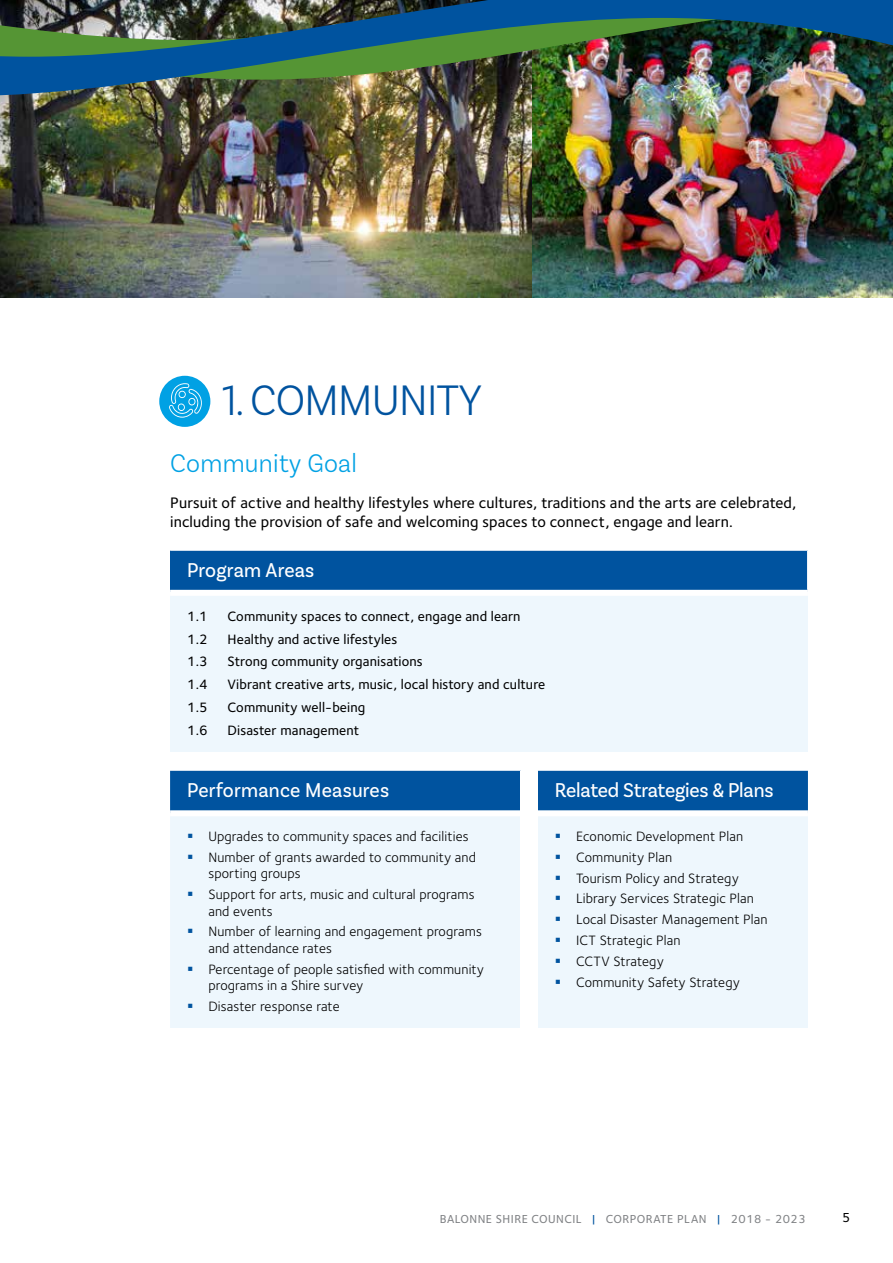
<style>
.page{position:relative;width:893px;height:1263px;background:#fff}
.page>*{position:absolute;margin:0;border:0;box-sizing:border-box;transform-origin:0 0}
.t1{font:300 45px "Basic Sans Narrow";letter-spacing:-.015em;color:#00539f}
.t2{font:300 27px "Basic Sans Narrow";letter-spacing:.01em;color:#00a1e4}
.t3{font:21px "Basic Sans Narrow";color:#fff}
.t4{font:500 15.75px/18.8px "Foundry Sterling";letter-spacing:.01em;color:#000}
.t5{font:14.1px/16.5px "Foundry Sterling";letter-spacing:.01em;color:#000}
.t6{font:500 14.1px "Foundry Sterling";letter-spacing:.01em;color:#000}
.t7{font:500 13.5px "Foundry Sterling";color:#000}
.t8{font:500 12px "Foundry Sterling";letter-spacing:.04em;color:#808285}
.s1{color:#00539f}
</style>
<div class="page">
<div style="left:170px;top:550px;width:637px;height:43px;background:#00539f"></div>
<div style="left:170px;top:593px;width:637px;height:159px;background:#eef7fd"></div>
<hr style="left:170px;top:550px;width:638px;height:1px;background:#fff">
<div style="left:170px;top:590px;width:638px;height:6px;background:#fff"></div>
<div style="left:170px;top:771px;width:638px;height:39px;background:#00539f"></div>
<div style="left:521px;top:771px;width:17px;height:42px;background:#fff"></div>
<div style="left:170px;top:816px;width:638px;height:212px;background:#eef7fd"></div>
<div style="left:521px;top:813px;width:17px;height:215px;background:#fff"></div>
<hr style="left:520px;top:771px;width:1px;height:39px;background:#fff">
<div style="left:159px;top:376px;width:51px;height:51px;background:#00a1e4;border-radius:50%"></div>
<svg style="left:169px;top:383px;width:36px;height:35px"></svg>
<img style="left:531px;top:125px;width:362px;height:172px">
<img style="left:0;top:125px;width:531px;height:172px">
<img style="left:0;top:0;width:893px;height:125px">
<h1 class="t1" style="left:222px;top:376px;width:261px">1. COMMUNITY</h1>
<h2 class="t2" style="left:170px;top:449px;width:189px">Community Goal</h2>
<p class="t4" style="left:170px;top:493px;width:628px">Pursuit of active and healthy lifestyles where cultures, traditions and the arts are celebrated, including the provision of safe and welcoming spaces to connect, engage and learn.</p>
<h3 class="t3" style="left:187px;top:559px;width:129px">Program Areas</h3>
<p class="t6" style="left:187px;top:608px;width:22px">1.1</p>
<p class="t6" style="left:228px;top:608px;width:294px">Community spaces to connect, engage and learn</p>
<p class="t6" style="left:187px;top:630px;width:22px">1.2</p>
<p class="t6" style="left:228px;top:630px;width:171px">Healthy and active lifestyles</p>
<p class="t6" style="left:187px;top:653px;width:22px">1.3</p>
<p class="t6" style="left:228px;top:653px;width:197px">Strong community organisations</p>
<p class="t6" style="left:187px;top:676px;width:22px">1.4</p>
<p class="t6" style="left:228px;top:676px;width:319px">Vibrant creative arts, music, local history and culture</p>
<p class="t6" style="left:187px;top:699px;width:22px">1.5</p>
<p class="t6" style="left:228px;top:699px;width:139px">Community well-being</p>
<p class="t6" style="left:187px;top:722px;width:22px">1.6</p>
<p class="t6" style="left:228px;top:722px;width:133px">Disaster management</p>
<h3 class="t3" style="left:187px;top:779px;width:204px">Performance Measures</h3>
<h3 class="t3" style="left:555px;top:779px;width:220px">Related Strategies &amp; Plans</h3>
<p class="t5" style="left:187px;top:828px;width:283px"><span class="s1">▪</span> Upgrades to community spaces and facilities</p>
<p class="t5" style="left:208px;top:849px;width:269px;text-indent:-21px"><span class="s1">▪</span> Number of grants awarded to community and sporting groups</p>
<p class="t5" style="left:208px;top:886px;width:268px;text-indent:-21px"><span class="s1">▪</span> Support for arts, music and cultural programs and events</p>
<p class="t5" style="left:208px;top:923px;width:275px;text-indent:-21px"><span class="s1">▪</span> Number of learning and engagement programs and attendance rates</p>
<p class="t5" style="left:208px;top:960px;width:277px;text-indent:-21px"><span class="s1">▪</span> Percentage of people satisfied with community programs in a Shire survey</p>
<p class="t5" style="left:187px;top:998px;width:154px"><span class="s1">▪</span> Disaster response rate</p>
<p class="t5" style="left:555px;top:828px;width:190px"><span class="s1">▪</span> Economic Development Plan</p>
<p class="t5" style="left:555px;top:849px;width:119px"><span class="s1">▪</span> Community Plan</p>
<p class="t5" style="left:555px;top:870px;width:185px"><span class="s1">▪</span> Tourism Policy and Strategy</p>
<p class="t5" style="left:555px;top:890px;width:200px"><span class="s1">▪</span> Library Services Strategic Plan</p>
<p class="t5" style="left:555px;top:911px;width:214px"><span class="s1">▪</span> Local Disaster Management Plan</p>
<p class="t5" style="left:555px;top:932px;width:127px"><span class="s1">▪</span> ICT Strategic Plan</p>
<p class="t5" style="left:555px;top:953px;width:111px"><span class="s1">▪</span> CCTV Strategy</p>
<p class="t5" style="left:555px;top:973px;width:187px"><span class="s1">▪</span> Community Safety Strategy</p>
<p class="t8" style="left:440px;top:1212px;width:368px">BALONNE SHIRE COUNCIL <span class="s1">|</span> CORPORATE PLAN <span class="s1">|</span> 2018 - 2023</p>
<p class="t7" style="left:842px;top:1210px;width:10px">5</p>
</div>
